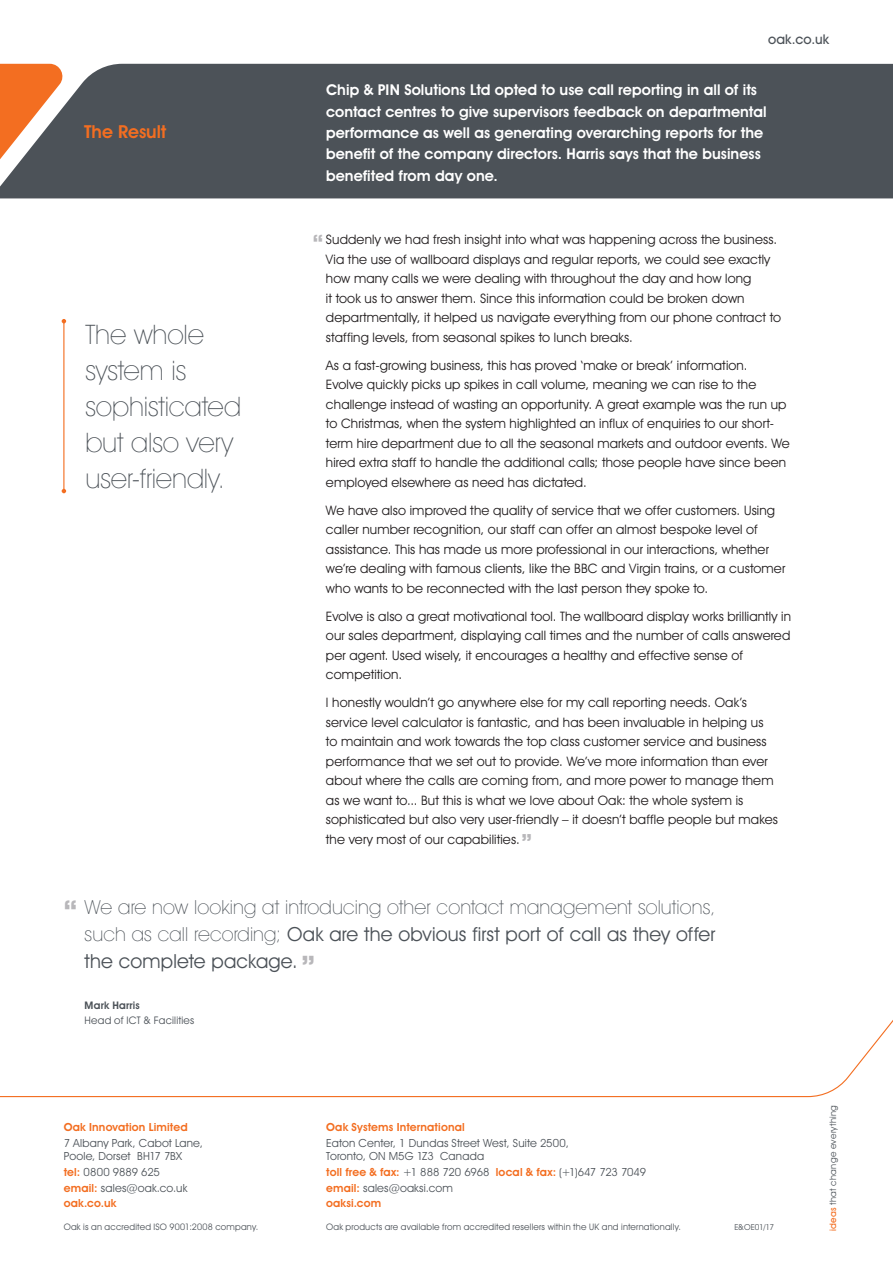
<style>
.page{position:relative;width:893px;height:1263px;background:#fff}
.page>*{position:absolute;margin:0;border:0;box-sizing:border-box;transform-origin:0 0}
.t1{font:200 27px/36px "Avant Garde IT Cby BT";letter-spacing:-.005em;color:#4c5258}
.t2{font:700 27px "Avant Garde IT Cby BT";color:#b8b7ba}
.t3{font:700 21px "Avant Garde IT Cby BT";color:#b8b7ba}
.t4{font:200 19.5px/27px "Avant Garde IT Cby BT";letter-spacing:.01em;color:#4c5258;text-align:justify}
.t5{font:600 18px "Avant Garde IT Cby BT";letter-spacing:-.005em;color:#f36e21}
.t6{font:600 15px/21.3px "Avant Garde IT Cby BT";letter-spacing:.005em;color:#fff}
.t7{font:500 13.5px "Avant Garde IT Cby BT";letter-spacing:.01em;color:#4c5258}
.t8{font:13.2px/19.5px "Avant Garde IT Cby BT";letter-spacing:.01em;color:#231f20}
.t9{font:11.25px/15.6px "Avant Garde IT Cby BT";letter-spacing:.015em;color:#4c5258}
.t10{font:600 11.25px "Avant Garde IT Cby BT";letter-spacing:.015em;color:#f36e21}
.t11{font:10.5px "Avant Garde IT Cby BT";letter-spacing:.02em;color:#4c5258}
.t12{font:600 10.5px "Avant Garde IT Cby BT";letter-spacing:.02em;color:#4c5258}
.t13{font:9px "Avant Garde IT Cby BT";letter-spacing:.025em;color:#4c5258}
.t14{font:8.25px "Avant Garde IT Cby BT";letter-spacing:-.02em;color:#4c5258}
.s1{font-weight:400}
.s2{font-weight:600;color:#f36e21}
.s3{font-weight:500;color:#f36e21}
</style>
<div class="page">
<hr style="left:63px;top:321px;width:1px;height:170px;background:#f36e21">
<svg style="left:62px;top:319px;width:4px;height:4px"></svg>
<svg style="left:62px;top:489px;width:4px;height:4px"></svg>
<svg style="left:0;top:1020px;width:893px;height:78px"></svg>
<div style="left:0;top:64px;width:893px;height:134px;background:#4c5258"></div>
<svg style="left:0;top:64px;width:65px;height:111px"></svg>
<h3 class="t5" style="left:84px;top:121px;width:84px">The Result</h3>
<h1 class="t1" style="left:85px;top:317px;width:157px">The whole system is sophisticated but also very user-friendly.</h1>
<p class="t7" style="left:768px;top:31px;width:63px">oak.co.uk</p>
<p class="t6" style="left:326px;top:79px;width:442px">Chip &amp; PIN Solutions Ltd opted to use call reporting in all of its contact centres to give supervisors feedback on departmental performance as well as generating overarching reports for the benefit of the company directors. Harris says that the business benefited from day one.</p>
<p class="t8" style="left:326px;top:229px;width:457px">Suddenly we had fresh insight into what was happening across the business.<br>Via the use of wallboard displays and regular reports, we could see exactly how many calls we were dealing with throughout the day and how long<br>it took us to answer them. Since this information could be broken down departmentally, it helped us navigate everything from our phone contract to staffing levels, from seasonal spikes to lunch breaks.</p>
<p class="t8" style="left:326px;top:355px;width:465px">As a fast-growing business, this has proved ‘make or break’ information.<br>Evolve quickly picks up spikes in call volume, meaning we can rise to the challenge instead of wasting an opportunity. A great example was the run up to Christmas, when the system highlighted an influx of enquiries to our short&shy;term hire department due to all the seasonal markets and outdoor events. We hired extra staff to handle the additional calls; those people have since been employed elsewhere as need has dictated.</p>
<p class="t8" style="left:326px;top:500px;width:461px">We have also improved the quality of service that we offer customers. Using caller number recognition, our staff can offer an almost bespoke level of assistance. This has made us more professional in our interactions, whether we’re dealing with famous clients, like the BBC and Virgin trains, or a customer who wants to be reconnected with the last person they spoke to.</p>
<p class="t8" style="left:326px;top:606px;width:467px">Evolve is also a great motivational tool. The wallboard display works brilliantly in our sales department, displaying call times and the number of calls answered per agent. Used wisely, it encourages a healthy and effective sense of competition.</p>
<p class="t8" style="left:326px;top:693px;width:453px">I honestly wouldn’t go anywhere else for my call reporting needs. Oak’s service level calculator is fantastic, and has been invaluable in helping us to maintain and work towards the top class customer service and business performance that we set out to provide. We’ve more information than ever about where the calls are coming from, and more power to manage them as we want to... But this is what we love about Oak: the whole system is sophisticated but also very user-friendly – it doesn’t baffle people but makes the very most of our capabilities.</p>
<h2 class="t3" style="left:313px;top:230px;width:12px">“</h2>
<h2 class="t3" style="left:521px;top:828px;width:12px">”</h2>
<h1 class="t2" style="left:64px;top:893px;width:15px">“</h1>
<h3 class="t4" style="left:85px;top:893px;width:632px">We are now looking at introducing other contact management solutions, such as call recording; <span class="s1">Oak are the obvious first port of call as they offer the complete package.</span></h3>
<h1 class="t2" style="left:301px;top:949px;width:15px">”</h1>
<p class="t12" style="left:85px;top:999px;width:57px">Mark Harris</p>
<p class="t11" style="left:85px;top:1013px;width:111px">Head of ICT &amp; Facilities</p>
<p class="t10" style="left:64px;top:1120px;width:125px">Oak Innovation Limited</p>
<p class="t9" style="left:64px;top:1136px;width:141px;line-height:13.5px">7 Albany Park, Cabot Lane,<br>Poole, Dorset BH17 7BX</p>
<p class="t9" style="left:64px;top:1164px;width:125px"><span class="s2">tel:</span> 0800 9889 625 <span class="s2">email:</span> sales@oak.co.uk <span class="s2">oak.co.uk</span></p>
<p class="t10" style="left:326px;top:1120px;width:140px">Oak Systems International</p>
<p class="t9" style="left:326px;top:1136px;width:244px;line-height:13.5px">Eaton Center, 1 Dundas Street West, Suite 2500,<br>Toronto, ON M5G 1Z3 Canada</p>
<p class="t9" style="left:326px;top:1164px;width:321px"><span class="s2">toll free &amp; fax:</span> +1 888 720 6968 <span class="s2">local &amp; fax:</span> (+1)647 723 7049 <span class="s2">email:</span> sales@oaksi.com<br><span class="s2">oaksi.com</span></p>
<p class="t13" style="left:64px;top:1221px;width:196px">Oak is an accredited ISO 9001:2008 company.</p>
<p class="t13" style="left:326px;top:1221px;width:356px">Oak products are available from accredited resellers within the UK and internationally.</p>
<p class="t14" style="left:734px;top:1222px;width:41px">E&amp;OE01/17</p>
<p class="t13" style="left:827px;top:1231px;width:128px;rotate:-90deg"><span class="s3">ideas</span> that change everything</p>
</div>
